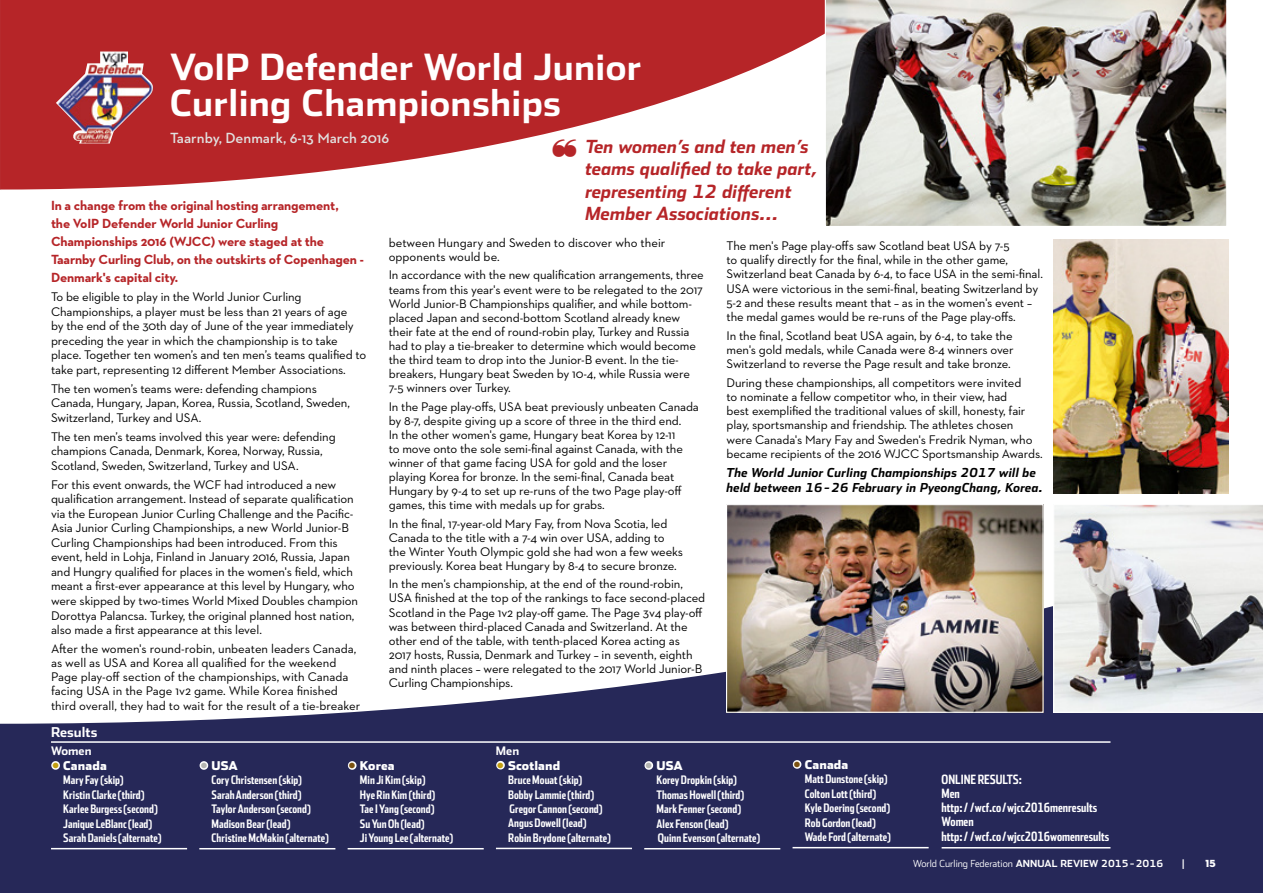
<style>
.page{position:relative;width:1263px;height:893px;background:#fff}
.page>*{position:absolute;margin:0;border:0;box-sizing:border-box;transform-origin:0 0}
.t1{font:36px/36px "Stainless Bold Tab";letter-spacing:.01em;color:#fff}
.t2{font:18px/22.5px "Stainless Bold Italic Tab";color:#b62528}
.t3{font:600 15px "Neutraface 2 Text";color:#e1e1e0}
.t4{font:700 13.5px/18px "Neutraface 2 Text";letter-spacing:-.01em;color:#b62528}
.t5{font:13.5px "Stainless Bold Tab";color:#fff}
.t6{font:12.75px/14.1px "Neutraface 2 Text";letter-spacing:-.01em;color:#000}
.t7{font:12.75px/14.2px "Stainless Comp Bold Tab";color:#fff}
.t8{font:12.3px/15px "Stainless Bold Italic Tab";letter-spacing:.01em;color:#000}
.t9{font:12px "Stainless Black Tab";letter-spacing:.01em;color:#fff}
.t10{font:11.7px/14.4px "Stainless Comp Bold Tab";letter-spacing:.005em;color:#fff}
.t11{font:11.7px "Stainless Bold Tab";letter-spacing:.005em;color:#fff}
.t12{font:10.5px "Neutraface Display Titling";color:#fff}
.t13{font:9.75px "Stainless Light Tab";color:#fff}
.t14{font:9.75px "Stainless Bold Tab";color:#fff}
.s1{font-family:"Stainless Bold Tab"}
</style>
<div class="page">
<svg style="left:0;top:606px;width:1263px;height:287px;fill:#262858"></svg>
<svg style="left:0;top:0;width:825px;height:190px;fill:#b62528"></svg>
<hr style="left:942px;top:847px;width:168px;height:1px;background:#fff">
<img style="left:56px;top:52px;width:98px;height:92px">
<hr style="left:51px;top:848px;width:136px;height:1px;background:#fff">
<div style="left:51px;top:761px;width:9px;height:9px;border:3px solid #fff;border-radius:50%"></div>
<hr style="left:496px;top:848px;width:136px;height:1px;background:#fff">
<div style="left:496px;top:761px;width:9px;height:8px;border:3px solid #fff;border-radius:50%"></div>
<hr style="left:199px;top:848px;width:136px;height:1px;background:#fff">
<div style="left:200px;top:761px;width:8px;height:9px;border:3px solid #fff;border-radius:50%"></div>
<hr style="left:644px;top:848px;width:136px;height:1px;background:#fff">
<div style="left:644px;top:761px;width:9px;height:9px;border:3px solid #fff;border-radius:50%"></div>
<hr style="left:348px;top:848px;width:136px;height:1px;background:#fff">
<div style="left:348px;top:761px;width:8px;height:9px;border:3px solid #fff;border-radius:50%"></div>
<hr style="left:792px;top:847px;width:137px;height:1px;background:#fff">
<div style="left:793px;top:760px;width:8px;height:9px;border:3px solid #fff;border-radius:50%"></div>
<hr style="left:51px;top:741px;width:1059px;height:2px;background:#fff">
<img style="left:825px;top:0;width:402px;height:226px">
<img style="left:728px;top:506px;width:314px;height:205px">
<div style="left:726px;top:504px;width:318px;height:209px;border:1px solid #fff"></div>
<svg style="left:1053px;top:504px;width:210px;height:209px"></svg>
<img style="left:1054px;top:240px;width:175px;height:254px">
<svg style="left:53px;top:763px;width:5px;height:5px"></svg>
<svg style="left:498px;top:762px;width:5px;height:6px"></svg>
<svg style="left:201px;top:763px;width:6px;height:5px"></svg>
<svg style="left:646px;top:763px;width:6px;height:5px"></svg>
<svg style="left:349px;top:763px;width:6px;height:5px"></svg>
<svg style="left:794px;top:762px;width:6px;height:5px"></svg>
<svg style="left:553px;top:140px;width:23px;height:17px"></svg>
<h1 class="t1" style="left:170px;top:48px;width:473px">VoIP Defender World Junior<br>Curling Championships</h1>
<p class="t3" style="left:170px;top:128px;width:221px">Taarnby, Denmark, 6-13 March 2016</p>
<h2 class="t2" style="left:585px;top:135px;width:234px">Ten women’s and ten men’s teams qualified to take part, representing 12 different<br>Member Associations...</h2>
<p class="t4" style="left:51px;top:197px;width:314px">In a change from the original hosting arrangement,<br>the VoIP Defender World Junior Curling Championships 2016 (WJCC) were staged at the Taarnby Curling Club, on the outskirts of Copenhagen - Denmark's capital city.</p>
<p class="t6" style="left:51px;top:289px;width:317px;line-height:14.5px">To be eligible to play in the World Junior Curling Championships, a player must be less than 21 years of age<br>by the end of the 30th day of June of the year immediately preceding the year in which the championship is to take place. Together ten women’s and ten men’s teams qualified to take part, representing 12 different Member Associations.</p>
<p class="t6" style="left:51px;top:381px;width:300px;line-height:14.5px">The ten women’s teams were: defending champions<br>Canada, Hungary, Japan, Korea, Russia, Scotland, Sweden,<br>Switzerland, Turkey and USA.</p>
<p class="t6" style="left:51px;top:429px;width:286px;line-height:14.5px">The ten men’s teams involved this year were: defending champions Canada, Denmark, Korea, Norway, Russia,<br>Scotland, Sweden, Switzerland, Turkey and USA.</p>
<p class="t6" style="left:51px;top:477px;width:309px;line-height:14.5px">For this event onwards, the WCF had introduced a new qualification arrangement. Instead of separate qualification via the European Junior Curling Challenge and the Pacific-Asia Junior Curling Championships, a new World Junior-B Curling Championships had been introduced. From this event, held in Lohja, Finland in January 2016, Russia, Japan and Hungry qualified for places in the women's field, which meant a first-ever appearance at this level by Hungary, who were skipped by two-times World Mixed Doubles champion Dorottya Palancsa. Turkey, the original planned host nation, also made a first appearance at this level.</p>
<p class="t6" style="left:51px;top:641px;width:311px">After the women's round-robin, unbeaten leaders Canada, as well as USA and Korea all qualified for the weekend Page play-off section of the championships, with Canada facing USA in the Page 1v2 game. While Korea finished third overall, they had to wait for the result of a tie-breaker</p>
<p class="t6" style="left:389px;top:235px;width:278px;line-height:14.5px">between Hungary and Sweden to discover who their opponents would be.</p>
<p class="t6" style="left:389px;top:268px;width:317px">In accordance with the new qualification arrangements, three teams from this year's event were to be relegated to the 2017<br>World Junior-B Championships qualifier, and while bottom&shy;placed Japan and second-bottom Scotland already knew their fate at the end of round-robin play, Turkey and Russia had to play a tie-breaker to determine which would become the third team to drop into the Junior-B event. In the tie&shy;breakers, Hungary beat Sweden by 10-4, while Russia were 7-5 winners over Turkey.</p>
<p class="t6" style="left:389px;top:399px;width:312px">In the Page play-offs, USA beat previously unbeaten Canada by 8-7, despite giving up a score of three in the third end.<br>In the other women's game, Hungary beat Korea by 12-11<br>to move onto the sole semi-final against Canada, with the winner of that game facing USA for gold and the loser playing Korea for bronze. In the semi-final, Canada beat Hungary by 9-4 to set up re-runs of the two Page play-off games, this time with medals up for grabs.</p>
<p class="t6" style="left:389px;top:516px;width:296px">In the final, 17-year-old Mary Fay, from Nova Scotia, led Canada to the title with a 7-4 win over USA, adding to the Winter Youth Olympic gold she had won a few weeks previously. Korea beat Hungary by 8-4 to secure bronze.</p>
<p class="t6" style="left:389px;top:577px;width:318px">In the men's championship, at the end of the round-robin, USA finished at the top of the rankings to face second-placed Scotland in the Page 1v2 play-off game. The Page 3v4 play-off was between third-placed Canada and Switzerland. At the other end of the table, with tenth-placed Korea acting as 2017 hosts, Russia, Denmark and Turkey – in seventh, eighth and ninth places – were relegated to the 2017 World Junior-B Curling Championships.</p>
<p class="t6" style="left:726px;top:238px;width:318px">The men's Page play-offs saw Scotland beat USA by 7-5<br>to qualify directly for the final, while in the other game, Switzerland beat Canada by 6-4, to face USA in the semi-final.<br>USA were victorious in the semi-final, beating Switzerland by 5-2 and these results meant that – as in the women's event – the medal games would be re-runs of the Page play-offs.</p>
<p class="t6" style="left:726px;top:328px;width:289px;text-align:justify">In the final, Scotland beat USA again, by 6-4, to take the men's gold medals, while Canada were 8-4 winners over Switzerland to reverse the Page result and take bronze.</p>
<p class="t6" style="left:726px;top:375px;width:318px">During these championships, all competitors were invited<br>to nominate a fellow competitor who, in their view, had<br>best exemplified the traditional values of skill, honesty, fair play, sportsmanship and friendship. The athletes chosen<br>were Canada's Mary Fay and Sweden's Fredrik Nyman, who became recipients of the 2016 WJCC Sportsmanship Awards.</p>
<p class="t8" style="left:726px;top:465px;width:318px">The World Junior Curling Championships 2017 will be held between 16-26 February in PyeongChang, Korea.</p>
<p class="t5" style="left:51px;top:724px;width:48px">Results</p>
<p class="t11" style="left:51px;top:743px;width:42px">Women</p>
<p class="t9" style="left:63px;top:758px;width:45px">Canada</p>
<p class="t10" style="left:63px;top:773px;width:100px">Mary Fay (skip)<br>Kristin Clarke (third)<br>Karlee Burgess (second)<br>Janique LeBlanc (lead)<br>Sarah Daniels (alternate)</p>
<p class="t9" style="left:212px;top:758px;width:28px">USA</p>
<p class="t10" style="left:212px;top:773px;width:119px">Cory Christensen (skip)<br>Sarah Anderson (third)<br>Taylor Anderson (second)<br>Madison Bear (lead)<br>Christine McMakin (alternate)</p>
<p class="t9" style="left:360px;top:758px;width:36px">Korea</p>
<p class="t10" style="left:360px;top:773px;width:95px">Min Ji Kim (skip)<br>Hye Rin Kim (third)<br>Tae I Yang (second)<br>Su Yun Oh (lead)<br>Ji Young Lee (alternate)</p>
<p class="t11" style="left:496px;top:743px;width:25px">Men</p>
<p class="t9" style="left:508px;top:758px;width:54px">Scotland</p>
<p class="t10" style="left:508px;top:772px;width:104px">Bruce Mouat (skip)<br>Bobby Lammie (third)<br>Gregor Cannon (second)<br>Angus Dowell (lead)<br>Robin Brydone (alternate)</p>
<p class="t9" style="left:656px;top:758px;width:28px">USA</p>
<p class="t10" style="left:656px;top:773px;width:105px">Korey Dropkin (skip)<br>Thomas Howell (third)<br>Mark Fenner (second)<br>Alex Fenson (lead)<br>Quinn Evenson (alternate)</p>
<p class="t9" style="left:805px;top:757px;width:45px">Canada</p>
<p class="t10" style="left:805px;top:772px;width:87px">Matt Dunstone (skip)<br>Colton Lott (third)<br>Kyle Doering (second)<br>Rob Gordon (lead)<br>Wade Ford (alternate)</p>
<p class="t7" style="left:942px;top:772px;width:169px">ONLINE RESULTS:<br>Men http://wcf.co/wjcc2016menresults<br>Women http://wcf.co/wjcc2016womenresults</p>
<p class="t13" style="left:913px;top:857px;width:252px">World Curling Federation <span class="s1">ANNUAL REVIEW 2015-2016</span></p>
<p class="t14" style="left:1181px;top:857px;width:5px">|</p>
<p class="t12" style="left:1205px;top:857px;width:12px">15</p>
</div>
